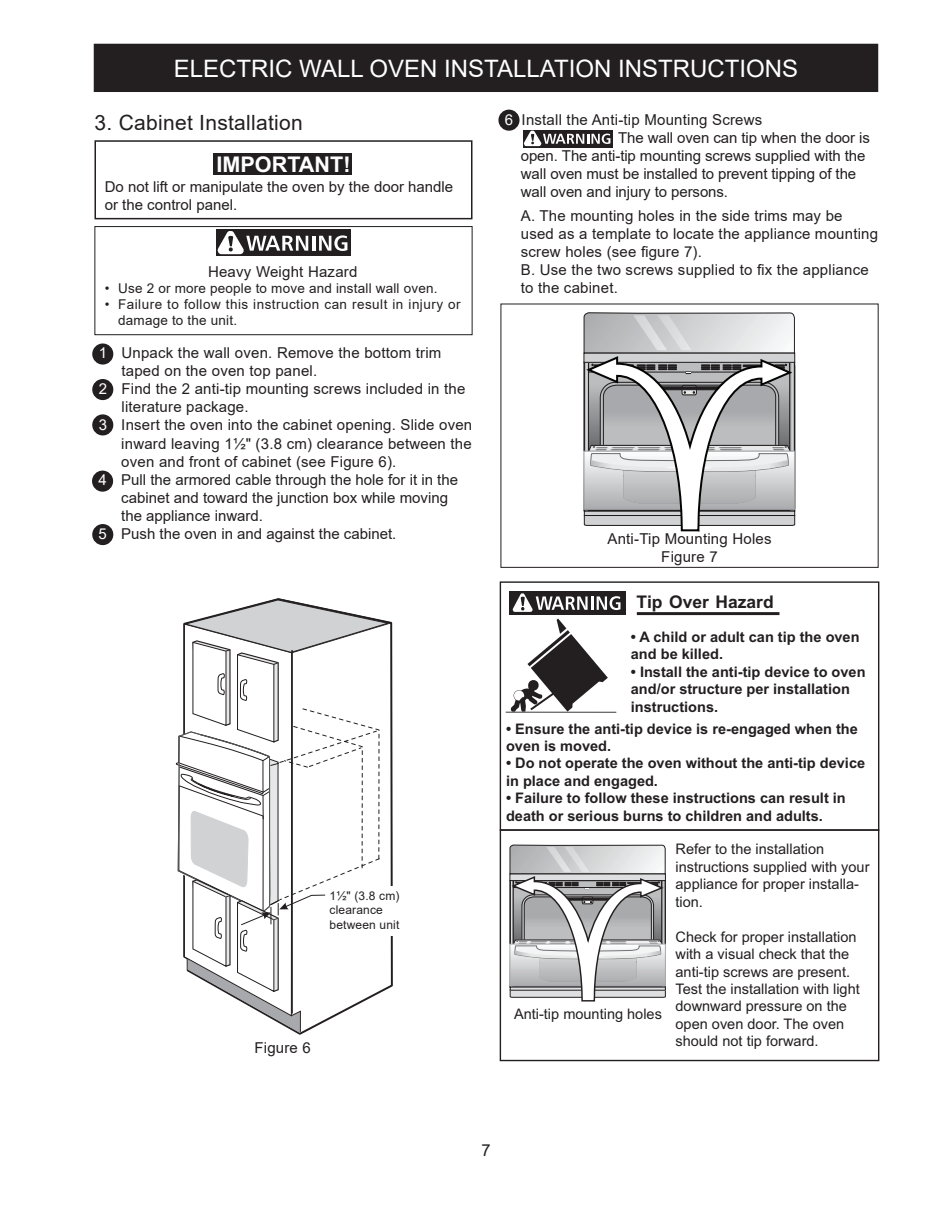
<style>
.page{position:relative;width:945px;height:1215px;background:#fff}
.page>*{position:absolute;margin:0;border:0;box-sizing:border-box;transform-origin:0 0}
.t1{font:24px "Arial";color:#fff}
.t2{font:700 21.6px "Arial";color:#fff}
.t3{font:21px "Arial";letter-spacing:.015em;color:#231f20}
.t4{font:700 17.4px "Arial";color:#231f20}
.t5{font:16.5px "Arial";color:#231f20}
.t6{font:15px/18px "Arial";letter-spacing:.015em;color:#231f20}
.t7{font:15px "Arial";letter-spacing:-.005em;color:#231f20}
.t8{font:700 14.55px/17.4px "Arial";color:#231f20}
.t9{font:14.55px/17.4px "Arial";color:#231f20}
.t10{font:13.5px/16.2px "Arial";letter-spacing:.035em;color:#231f20}
.t11{font:13.5px "Arial";letter-spacing:.015em;color:#231f20}
.t12{font:12px/14.4px "Arial";letter-spacing:.015em;color:#231f20}
.s1{color:#fff}
</style>
<div class="page">
<div style="left:94px;top:44px;width:784px;height:47px;background:#231f20"></div>
<div style="left:94px;top:44px;width:784px;height:48px;border:2px solid #231f20"></div>
<div style="left:499px;top:110px;width:20px;height:20px;background:#231f20;border-radius:50%"></div>
<div style="left:498px;top:110px;width:22px;height:21px;border:2px solid #231f20;border-radius:50%"></div>
<svg style="left:610px;top:130px;width:3px;height:17px"></svg>
<svg style="left:523px;top:130px;width:87px;height:18px"></svg>
<svg style="left:583px;top:312px;width:213px;height:220px"></svg>
<div style="left:509px;top:591px;width:117px;height:24px;background:#231f20"></div>
<hr style="left:591px;top:596px;width:3px;height:14px;background:#fff">
<svg style="left:597px;top:596px;width:24px;height:14px"></svg>
<svg style="left:512px;top:593px;width:76px;height:19px"></svg>
<hr style="left:506px;top:712px;width:110px;height:1px;background:#231f20">
<svg style="left:510px;top:619px;width:98px;height:93px"></svg>
<div style="left:500px;top:829px;width:379px;height:232px;border:1px solid #231f20"></div>
<hr style="left:637px;top:612px;width:142px;height:3px;background:#231f20">
<svg style="left:510px;top:845px;width:156px;height:157px"></svg>
<div style="left:93px;top:471px;width:19px;height:20px;background:#231f20;border-radius:50%"></div>
<div style="left:92px;top:471px;width:21px;height:21px;border:2px solid #231f20;border-radius:50%"></div>
<div style="left:93px;top:525px;width:20px;height:19px;background:#231f20;border-radius:50%"></div>
<div style="left:92px;top:524px;width:21px;height:21px;border:2px solid #231f20;border-radius:50%"></div>
<div style="left:93px;top:415px;width:20px;height:20px;background:#231f20;border-radius:50%"></div>
<div style="left:92px;top:414px;width:21px;height:21px;border:2px solid #231f20;border-radius:50%"></div>
<div style="left:93px;top:380px;width:20px;height:19px;background:#231f20;border-radius:50%"></div>
<div style="left:92px;top:379px;width:21px;height:21px;border:2px solid #231f20;border-radius:50%"></div>
<div style="left:93px;top:344px;width:20px;height:20px;background:#231f20;border-radius:50%"></div>
<div style="left:92px;top:343px;width:21px;height:22px;border:2px solid #231f20;border-radius:50%"></div>
<div style="left:94px;top:226px;width:378px;height:109px;border:1px solid #231f20"></div>
<div style="left:217px;top:230px;width:134px;height:26px;background:#231f20"></div>
<hr style="left:313px;top:236px;width:3px;height:15px;background:#fff">
<svg style="left:319px;top:235px;width:28px;height:16px"></svg>
<svg style="left:216px;top:229px;width:92px;height:27px"></svg>
<div style="left:94px;top:140px;width:378px;height:79px;border:2px solid #231f20"></div>
<svg style="left:176px;top:598px;width:217px;height:435px"></svg>
<div style="left:356px;top:886px;width:58px;height:50px;background:#fff"></div>
<div style="left:214px;top:153px;width:138px;height:22px;background:#231f20"></div>
<h1 class="t1" style="left:174px;top:52px;width:626px">ELECTRIC WALL OVEN INSTALLATION INSTRUCTIONS</h1>
<h3 class="t3" style="left:94px;top:108px;width:210px">3. Cabinet Installation</h3>
<h2 class="t2" style="left:216px;top:150px;width:136px">IMPORTANT!</h2>
<p class="t6" style="left:105px;top:178px;width:350px">Do not lift or manipulate the oven by the door handle or the control panel.</p>
<p class="t6" style="left:208px;top:262px;width:151px">Heavy Weight Hazard</p>
<p class="t11" style="left:105px;top:279px;width:334px">• Use 2 or more people to move and install wall oven.</p>
<p class="t10" style="left:118px;top:296px;width:344px;text-indent:-14px">• Failure to follow this instruction can result in injury or damage to the unit.</p>
<p class="t6" style="left:99px;top:344px;width:344px"><span class="s1">1</span> Unpack the wall oven. Remove the bottom trim</p>
<p class="t6" style="left:122px;top:362px;width:197px">taped on the oven top panel.</p>
<p class="t6" style="left:99px;top:380px;width:368px"><span class="s1">2</span> Find the 2 anti-tip mounting screws included in the</p>
<p class="t6" style="left:122px;top:398px;width:129px">literature package.</p>
<p class="t6" style="left:99px;top:415px;width:375px"><span class="s1">3</span> Insert the oven into the cabinet opening. Slide oven</p>
<p class="t6" style="left:121px;top:435px;width:352px">inward leaving 1½" (3.8 cm) clearance between the</p>
<p class="t6" style="left:121px;top:453px;width:277px">oven and front of cabinet (see Figure 6).</p>
<p class="t6" style="left:98px;top:471px;width:361px"><span class="s1">4</span> Pull the armored cable through the hole for it in the</p>
<p class="t6" style="left:121px;top:489px;width:328px">cabinet and toward the junction box while moving</p>
<p class="t6" style="left:121px;top:507px;width:143px">the appliance inward.</p>
<p class="t6" style="left:98px;top:525px;width:300px"><span class="s1">5</span> Push the oven in and against the cabinet.</p>
<p class="t12" style="left:330px;top:889px;width:72px">1½" (3.8 cm) clearance between unit</p>
<p class="t6" style="left:254px;top:1038px;width:58px">Figure 6</p>
<p class="t6" style="left:505px;top:110px;width:259px"><span class="s1">6</span> Install the Anti-tip Mounting Screws</p>
<p class="t7" style="left:618px;top:127px;width:253px">The wall oven can tip when the door is</p>
<p class="t7" style="left:521px;top:145px;width:346px">open. The anti-tip mounting screws supplied with the</p>
<p class="t7" style="left:521px;top:163px;width:337px">wall oven must be installed to prevent tipping of the</p>
<p class="t7" style="left:521px;top:181px;width:209px">wall oven and injury to persons.</p>
<p class="t6" style="left:521px;top:206px;width:359px">A. The mounting holes in the side trims may be used as a template to locate the appliance mounting screw holes (see figure 7).<br>B. Use the two screws supplied to fix the appliance to the cabinet.</p>
<p class="t6" style="left:608px;top:529px;width:166px;text-align:center">Anti-Tip Mounting Holes<br>Figure 7</p>
<p class="t4" style="left:636px;top:591px;width:139px">Tip Over Hazard</p>
<p class="t8" style="left:631px;top:629px;width:230px">• A child or adult can tip the oven and be killed.</p>
<p class="t8" style="left:631px;top:664px;width:236px">• Install the anti-tip device to oven and/or structure per installation instructions.</p>
<p class="t8" style="left:506px;top:720px;width:353px">• Ensure the anti-tip device is re-engaged when the oven is moved.</p>
<p class="t8" style="left:506px;top:755px;width:361px">• Do not operate the oven without the anti-tip device in place and engaged.</p>
<p class="t8" style="left:506px;top:790px;width:341px">• Failure to follow these instructions can result in death or serious burns to children and adults.</p>
<p class="t9" style="left:676px;top:841px;width:196px">Refer to the installation instructions supplied with your appliance for proper installa&shy;tion.</p>
<p class="t9" style="left:676px;top:928px;width:186px">Check for proper installation with a visual check that the anti-tip screws are present.<br>Test the installation with light downward pressure on the open oven door. The oven should not tip forward.</p>
<p class="t9" style="left:514px;top:1005px;width:149px">Anti-tip mounting holes</p>
<p class="t5" style="left:481px;top:1139px;width:11px">7</p>
</div>
